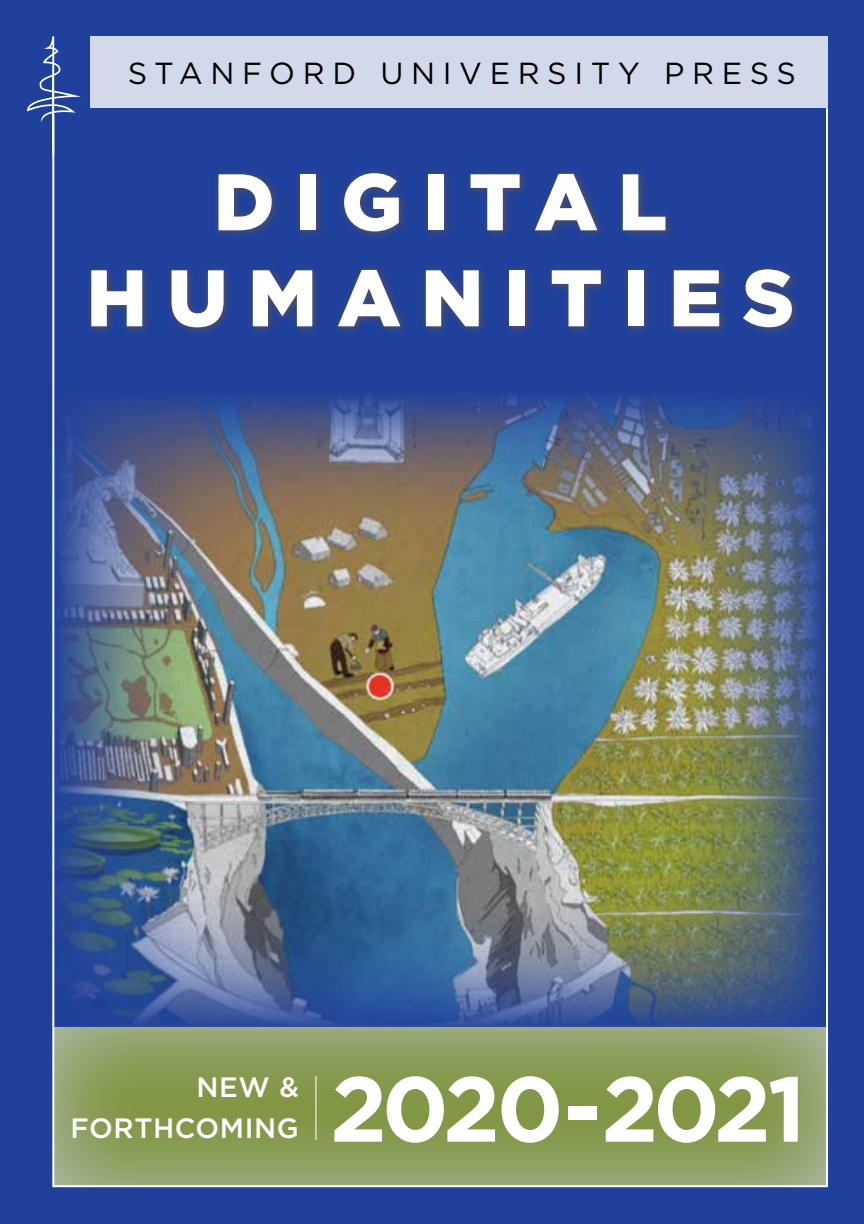
<style>
.page{position:relative;width:864px;height:1224px;background:#20419b}
.page>*{position:absolute;margin:0;border:0;box-sizing:border-box;transform-origin:0 0}
.t1{font:700 92px "Gotham";letter-spacing:-.06em;color:#fff}
.t2{font:900 80px/96px "Gotham";letter-spacing:.25em;color:#fff;text-align:center}
.t3{font:30.4px "Gotham";letter-spacing:.25em;color:#000}
.t4{font:500 28px/41px "Gotham";letter-spacing:.02em;color:#fff;text-align:right}
</style>
<div class="page">
<svg style="left:27px;top:36px;width:54px;height:86px"></svg>
<img style="left:51px;top:106px;width:777px;height:1082px">
<div style="left:90px;top:37px;width:738px;height:71px;background:#d2d9eb"></div>
<p class="t3" style="left:128px;top:54px;width:670px">STANFORD UNIVERSITY PRESS</p>
<h2 class="t2" style="left:86px;top:153px;width:710px">DIGITAL<br>HUMANITIES</h2>
<p class="t4" style="left:71px;top:1066px;width:230px">NEW &amp;<br>FORTHCOMING</p>
<h1 class="t1" style="left:330px;top:1056px;width:478px">2020-2021</h1>
</div>
